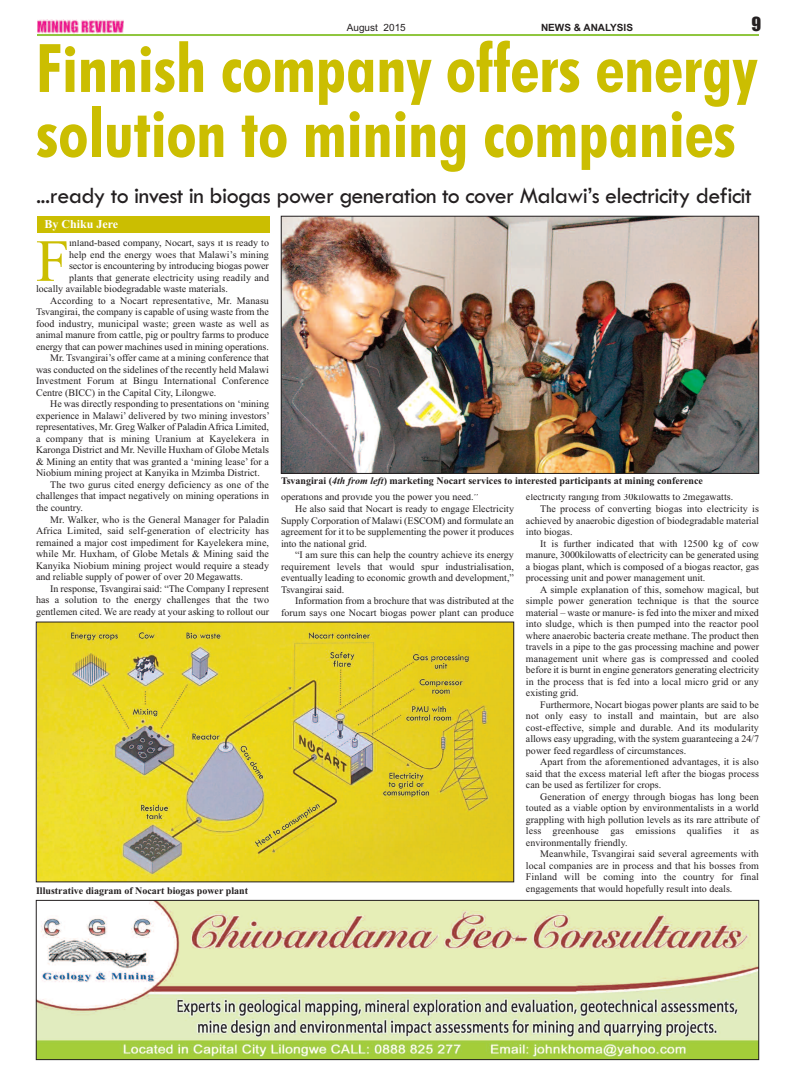
<style>
.page{position:relative;width:795px;height:1079px;background:#fff}
.page>*{position:absolute;margin:0;border:0;box-sizing:border-box;transform-origin:0 0}
.t1{font:700 condensed 67px/65px "Futura BT";color:#cbbe01}
.t2{font:59.7px "Times New Roman";color:#cbbe01}
.t3{font:24px "Tw Cen";letter-spacing:-.025em;color:#231f20}
.t4{font:18px "Impact";color:#231f20}
.t5{font:700 12px "Times New Roman";color:#fff}
.t6{font:10px "Times New Roman";color:#231f20}
.t7{font:700 10px "Times New Roman";color:#231f20}
.t8{font:700 10px "Arial";color:#231f20}
.t9{font:10px "Arial";color:#231f20}
.s1{font-style:italic}
</style>
<div class="page">
<hr style="left:37px;top:34px;width:722px;height:2px;background:#8fc63e">
<img style="left:37px;top:19px;width:86px;height:14px">
<img style="left:38px;top:902px;width:719px;height:155px">
<div style="left:36px;top:900px;width:723px;height:159px;border:1px solid #231f20"></div>
<div style="left:37px;top:216px;width:233px;height:16px;background:#cbbe01"></div>
<img style="left:38px;top:623px;width:474px;height:257px">
<div style="left:36px;top:621px;width:478px;height:261px;border:1px solid #231f20"></div>
<img style="left:283px;top:218px;width:474px;height:253px">
<div style="left:281px;top:216px;width:478px;height:257px;border:1px solid #231f20"></div>
<p class="t9" style="left:347px;top:22px;width:60px">August 2015</p>
<p class="t8" style="left:541px;top:22px;width:94px">NEWS &amp; ANALYSIS</p>
<h3 class="t4" style="left:751px;top:15px;width:11px">9</h3>
<h1 class="t1" style="left:36px;top:36px;width:723px">Finnish company offers energy solution to mining companies</h1>
<h3 class="t3" style="left:36px;top:181px;width:717px">...ready to invest in biogas power generation to cover Malawi’s electricity deficit</h3>
<p class="t5" style="left:44px;top:217px;width:75px">By Chiku Jere</p>
<h2 class="t2" style="left:36px;top:225px;width:35px">F</h2>
<p class="t6" style="left:69px;top:237px;width:201px">inland-based company, Nocart, says it is ready to</p>
<p class="t6" style="left:69px;top:248px;width:201px">help end the energy woes that Malawi’s mining</p>
<p class="t6" style="left:69px;top:260px;width:201px">sector is encountering by introducing biogas power</p>
<p class="t6" style="left:69px;top:271px;width:201px">plants that generate electricity using readily and</p>
<p class="t6" style="left:36px;top:283px;width:193px">locally available biodegradable waste materials.</p>
<p class="t6" style="left:50px;top:294px;width:220px">According to a Nocart representative, Mr. Manasu</p>
<p class="t6" style="left:36px;top:306px;width:234px">Tsvangirai, the company is capable of using waste from the</p>
<p class="t6" style="left:36px;top:317px;width:234px">food industry, municipal waste; green waste as well as</p>
<p class="t6" style="left:36px;top:329px;width:234px">animal manure from cattle, pig or poultry farms to produce</p>
<p class="t6" style="left:36px;top:340px;width:234px">energy that can power machines used in mining operations.</p>
<p class="t6" style="left:50px;top:352px;width:220px">Mr. Tsvangirai’s offer came at a mining conference that</p>
<p class="t6" style="left:36px;top:363px;width:234px">was conducted on the sidelines of the recently held Malawi</p>
<p class="t6" style="left:36px;top:375px;width:234px">Investment Forum at Bingu International Conference</p>
<p class="t6" style="left:36px;top:386px;width:182px">Centre (BICC) in the Capital City, Lilongwe.</p>
<p class="t6" style="left:50px;top:398px;width:220px">He was directly responding to presentations on ‘mining</p>
<p class="t6" style="left:36px;top:409px;width:235px">experience in Malawi’ delivered by two mining investors’</p>
<p class="t6" style="left:36px;top:421px;width:234px">representatives, Mr. Greg Walker of PaladinAfrica Limited,</p>
<p class="t6" style="left:36px;top:432px;width:234px">a company that is mining Uranium at Kayelekera in</p>
<p class="t6" style="left:36px;top:444px;width:234px">Karonga District and Mr. Neville Huxham of Globe Metals</p>
<p class="t6" style="left:36px;top:455px;width:234px">&amp; Mining an entity that was granted a ‘mining lease’ for a</p>
<p class="t6" style="left:36px;top:467px;width:225px">Niobium mining project at Kanyika in Mzimba District.</p>
<p class="t6" style="left:50px;top:478px;width:220px">The two gurus cited energy deficiency as one of the</p>
<p class="t6" style="left:36px;top:490px;width:234px">challenges that impact negatively on mining operations in</p>
<p class="t6" style="left:36px;top:501px;width:49px">the country.</p>
<p class="t6" style="left:50px;top:513px;width:220px">Mr. Walker, who is the General Manager for Paladin</p>
<p class="t6" style="left:36px;top:524px;width:234px">Africa Limited, said self-generation of electricity has</p>
<p class="t6" style="left:36px;top:536px;width:234px">remained a major cost impediment for Kayelekera mine,</p>
<p class="t6" style="left:36px;top:547px;width:234px">while Mr. Huxham, of Globe Metals &amp; Mining said the</p>
<p class="t6" style="left:36px;top:559px;width:234px">Kanyika Niobium mining project would require a steady</p>
<p class="t6" style="left:36px;top:570px;width:208px">and reliable supply of power of over 20 Megawatts.</p>
<p class="t6" style="left:50px;top:582px;width:220px">In response, Tsvangirai said: “The Company I represent</p>
<p class="t6" style="left:36px;top:593px;width:234px">has a solution to the energy challenges that the two</p>
<p class="t6" style="left:36px;top:605px;width:234px">gentlemen cited. We are ready at your asking to rollout our</p>
<p class="t7" style="left:36px;top:884px;width:214px">Illustrative diagram of Nocart biogas power plant</p>
<p class="t7" style="left:281px;top:474px;width:423px">Tsvangirai (<span class="s1">4th from left</span>) marketing Nocart services to interested participants at mining conference</p>
<p class="t6" style="left:281px;top:491px;width:199px">operations and provide you the power you need.”</p>
<p class="t6" style="left:295px;top:502px;width:220px">He also said that Nocart is ready to engage Electricity</p>
<p class="t6" style="left:281px;top:514px;width:234px">Supply Corporation of Malawi (ESCOM) and formulate an</p>
<p class="t6" style="left:281px;top:525px;width:234px">agreement for it to be supplementing the power it produces</p>
<p class="t6" style="left:281px;top:537px;width:88px">into the national grid.</p>
<p class="t6" style="left:295px;top:548px;width:220px">“I am sure this can help the country achieve its energy</p>
<p class="t6" style="left:281px;top:560px;width:234px">requirement levels that would spur industrialisation,</p>
<p class="t6" style="left:281px;top:571px;width:234px">eventually leading to economic growth and development,”</p>
<p class="t6" style="left:281px;top:583px;width:65px">Tsvangirai said.</p>
<p class="t6" style="left:295px;top:594px;width:220px">Information from a brochure that was distributed at the</p>
<p class="t6" style="left:281px;top:606px;width:234px">forum says one Nocart biogas power plant can produce</p>
<p class="t6" style="left:526px;top:491px;width:209px">electricity ranging from 30kilowatts to 2megawatts.</p>
<p class="t6" style="left:540px;top:502px;width:220px">The process of converting biogas into electricity is</p>
<p class="t6" style="left:526px;top:514px;width:234px">achieved by anaerobic digestion of biodegradable material</p>
<p class="t6" style="left:526px;top:525px;width:48px">into biogas.</p>
<p class="t6" style="left:540px;top:537px;width:220px">It is further indicated that with 12500 kg of cow</p>
<p class="t6" style="left:526px;top:548px;width:234px">manure, 3000kilowatts of electricity can be generated using</p>
<p class="t6" style="left:526px;top:560px;width:234px">a biogas plant, which is composed of a biogas reactor, gas</p>
<p class="t6" style="left:526px;top:571px;width:181px">processing unit and power management unit.</p>
<p class="t6" style="left:540px;top:583px;width:220px">A simple explanation of this, somehow magical, but</p>
<p class="t6" style="left:526px;top:594px;width:234px">simple power generation technique is that the source</p>
<p class="t6" style="left:526px;top:606px;width:234px">material – waste or manure- is fed into the mixer and mixed</p>
<p class="t6" style="left:526px;top:617px;width:234px">into sludge, which is then pumped into the reactor pool</p>
<p class="t6" style="left:526px;top:629px;width:234px">where anaerobic bacteria create methane. The product then</p>
<p class="t6" style="left:526px;top:640px;width:234px">travels in a pipe to the gas processing machine and power</p>
<p class="t6" style="left:526px;top:652px;width:234px">management unit where gas is compressed and cooled</p>
<p class="t6" style="left:526px;top:663px;width:234px">before it is burnt in engine generators generating electricity</p>
<p class="t6" style="left:526px;top:675px;width:234px">in the process that is fed into a local micro grid or any</p>
<p class="t6" style="left:526px;top:686px;width:54px">existing grid.</p>
<p class="t6" style="left:540px;top:698px;width:220px">Furthermore, Nocart biogas power plants are said to be</p>
<p class="t6" style="left:526px;top:709px;width:234px">not only easy to install and maintain, but are also</p>
<p class="t6" style="left:526px;top:721px;width:234px">cost-effective, simple and durable. And its modularity</p>
<p class="t6" style="left:526px;top:732px;width:234px">allows easy upgrading, with the system guaranteeing a 24/7</p>
<p class="t6" style="left:526px;top:744px;width:162px">power feed regardless of circumstances.</p>
<p class="t6" style="left:540px;top:755px;width:220px">Apart from the aforementioned advantages, it is also</p>
<p class="t6" style="left:526px;top:767px;width:234px">said that the excess material left after the biogas process</p>
<p class="t6" style="left:526px;top:778px;width:137px">can be used as fertilizer for crops.</p>
<p class="t6" style="left:540px;top:790px;width:220px">Generation of energy through biogas has long been</p>
<p class="t6" style="left:526px;top:801px;width:234px">touted as a viable option by environmentalists in a world</p>
<p class="t6" style="left:526px;top:813px;width:234px">grappling with high pollution levels as its rare attribute of</p>
<p class="t6" style="left:526px;top:824px;width:234px">less greenhouse gas emissions qualifies it as</p>
<p class="t6" style="left:526px;top:836px;width:103px">environmentally friendly.</p>
<p class="t6" style="left:540px;top:847px;width:220px">Meanwhile, Tsvangirai said several agreements with</p>
<p class="t6" style="left:526px;top:859px;width:234px">local companies are in process and that his bosses from</p>
<p class="t6" style="left:526px;top:870px;width:234px">Finland will be coming into the country for final</p>
<p class="t6" style="left:526px;top:882px;width:208px">engagements that would hopefully result into deals.</p>
</div>
